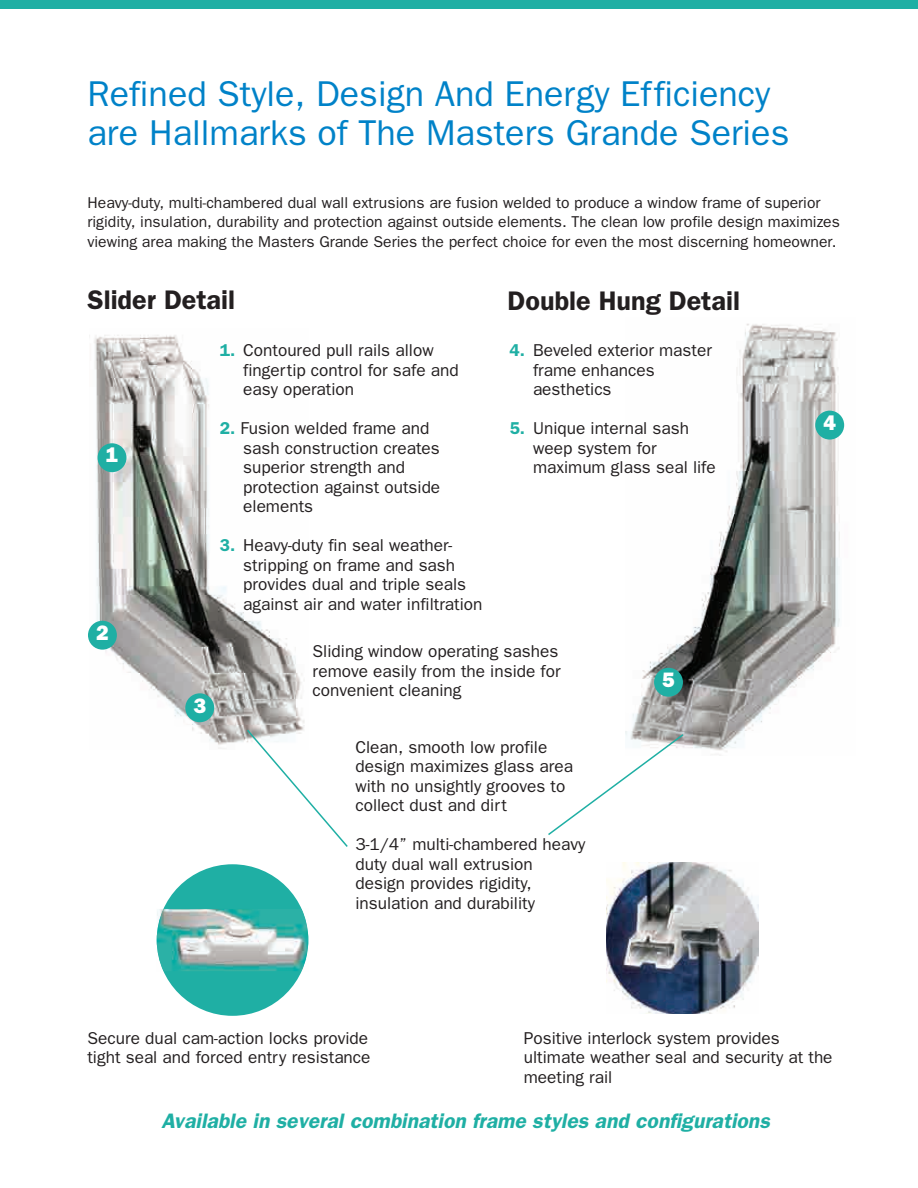
<style>
.page{position:relative;width:918px;height:1188px;background:#fff}
.page>*{position:absolute;margin:0;border:0;box-sizing:border-box;transform-origin:0 0}
.t1{font:36px/39px "Franklin Gothic";color:#0082c8}
.t2{font:600 27px "Franklin Gothic";color:#231f20}
.t3{font:italic 600 21px "Franklin Gothic";letter-spacing:.005em;color:#1fafa4}
.t4{font:800 21px "Franklin Gothic";color:#fff}
.t5{font:17.25px/19.5px "Franklin Gothic";color:#231f20}
.t6{font:15.75px/19.5px "Franklin Gothic";color:#231f20}
.s1{font-weight:600;color:#1fafa4}
</style>
<div class="page">
<img style="left:90px;top:335px;width:215px;height:414px">
<img style="left:625px;top:323px;width:220px;height:433px">
<div style="left:98px;top:443px;width:28px;height:29px;background:#1fafa4;border-radius:50%"></div>
<div style="left:88px;top:621px;width:29px;height:29px;background:#1fafa4;border-radius:50%"></div>
<div style="left:185px;top:693px;width:29px;height:29px;background:#1fafa4;border-radius:50%"></div>
<div style="left:815px;top:411px;width:29px;height:29px;background:#1fafa4;border-radius:50%"></div>
<div style="left:654px;top:668px;width:29px;height:29px;background:#1fafa4;border-radius:50%"></div>
<svg style="left:247px;top:730px;width:101px;height:117px"></svg>
<svg style="left:548px;top:734px;width:135px;height:101px"></svg>
<div style="left:0;top:0;width:918px;height:9px;background:#1fafa4"></div>
<img style="left:607px;top:862px;width:152px;height:152px">
<div style="left:157px;top:864px;width:151px;height:152px;background:#1fafa4;border-radius:50%"></div>
<img style="left:157px;top:909px;width:151px;height:62px">
<h1 class="t1" style="left:87px;top:73px;width:703px">Refined Style, Design And Energy Efficiency are Hallmarks of The Masters Grande Series</h1>
<p class="t6" style="left:87px;top:192px;width:754px">Heavy-duty, multi-chambered dual wall extrusions are fusion welded to produce a window frame of superior rigidity, insulation, durability and protection against outside elements. The clean low profile design maximizes viewing area making the Masters Grande Series the perfect choice for even the most discerning homeowner.</p>
<h2 class="t2" style="left:87px;top:284px;width:149px">Slider Detail</h2>
<h2 class="t2" style="left:508px;top:285px;width:234px">Double Hung Detail</h2>
<p class="t4" style="left:106px;top:443px;width:14px">1</p>
<p class="t4" style="left:96px;top:620px;width:14px">2</p>
<p class="t4" style="left:193px;top:693px;width:14px">3</p>
<p class="t5" style="left:243px;top:340px;width:217px;text-indent:-23px"><span class="s1">1.</span> Contoured pull rails allow fingertip control for safe and easy operation</p>
<p class="t5" style="left:243px;top:418px;width:199px;text-indent:-23px"><span class="s1">2.</span> Fusion welded frame and sash construction creates superior strength and protection against outside elements</p>
<p class="t5" style="left:243px;top:535px;width:241px;text-indent:-23px"><span class="s1">3.</span> Heavy-duty fin seal weather&shy;stripping on frame and sash provides dual and triple seals against air and water infiltration</p>
<p class="t5" style="left:533px;top:340px;width:180px;text-indent:-23px"><span class="s1">4.</span> Beveled exterior master frame enhances aesthetics</p>
<p class="t5" style="left:533px;top:418px;width:184px;text-indent:-23px"><span class="s1">5.</span> Unique internal sash weep system for maximum glass seal life</p>
<p class="t5" style="left:313px;top:641px;width:249px">Sliding window operating sashes remove easily from the inside for convenient cleaning</p>
<p class="t5" style="left:355px;top:737px;width:219px">Clean, smooth low profile design maximizes glass area with no unsightly grooves to collect dust and dirt</p>
<p class="t5" style="left:355px;top:834px;width:231px">3-1/4” multi-chambered heavy duty dual wall extrusion design provides rigidity, insulation and durability</p>
<p class="t4" style="left:662px;top:667px;width:14px">5</p>
<p class="t4" style="left:823px;top:410px;width:14px">4</p>
<p class="t5" style="left:87px;top:1028px;width:285px">Secure dual cam-action locks provide tight seal and forced entry resistance</p>
<p class="t5" style="left:524px;top:1028px;width:310px">Positive interlock system provides ultimate weather seal and security at the meeting rail</p>
<p class="t3" style="left:161px;top:1109px;width:611px">Available in several combination frame styles and configurations</p>
</div>
